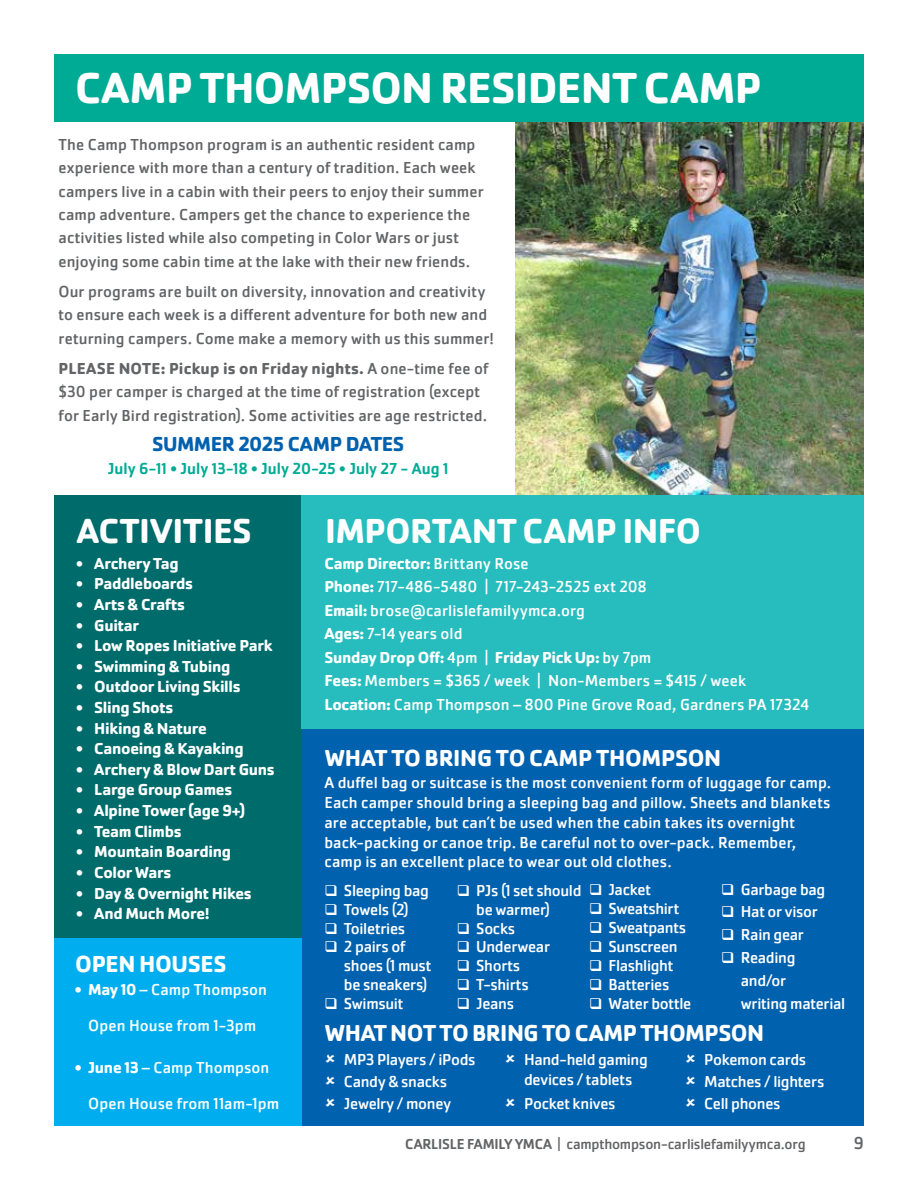
<style>
.page{position:relative;width:918px;height:1188px;background:#fff}
.page>*{position:absolute;margin:0;border:0;box-sizing:border-box;transform-origin:0 0}
.t1{font:700 45px "Cachet Pro";letter-spacing:-.02em;color:#fff}
.t2{font:700 36px "Cachet Pro";letter-spacing:-.015em;color:#fff}
.t3{font:700 24px "Cachet Pro";letter-spacing:-.015em;color:#fff}
.t4{font:700 21px "Cachet Pro";letter-spacing:-.025em;color:#0061af}
.t5{font:18px "Cachet Pro";color:#636466}
.t6{font:16.5px/23.4px "Cachet Pro";color:#fff}
.t7{font:16.5px/23.4px "Cachet Pro";letter-spacing:.005em;color:#636466}
.t8{font:16.5px/21.8px "Cachet Pro";letter-spacing:-.02em;color:#fff}
.t9{font:700 16.5px "Cachet Pro";letter-spacing:-.02em;color:#fff}
.t10{font:500 16.5px "Cachet Pro";letter-spacing:.01em;color:#00ab95}
.t11{font:16.5px "Cachet Pro";letter-spacing:-.025em;color:#fff}
.t12{font:15px "Cachet Pro";letter-spacing:-.015em;color:#636466}
.s1{font-weight:700}
.s2{font-weight:500}
</style>
<div class="page">
<div style="left:54px;top:496px;width:248px;height:442px;background:#006b6b"></div>
<div style="left:302px;top:729px;width:562px;height:396px;background:#0061af"></div>
<img style="left:515px;top:122px;width:349px;height:374px">
<div style="left:302px;top:496px;width:562px;height:233px;background:#27bdbe"></div>
<div style="left:54px;top:938px;width:248px;height:187px;background:#00aeef"></div>
<div style="left:54px;top:54px;width:810px;height:68px;background:#00ab95"></div>
<h1 class="t1" style="left:75px;top:60px;width:688px">CAMP THOMPSON RESIDENT CAMP</h1>
<p class="t7" style="left:59px;top:133px;width:427px">The Camp Thompson program is an authentic resident camp experience with more than a century of tradition. Each week campers live in a cabin with their peers to enjoy their summer camp adventure. Campers get the chance to experience the activities listed while also competing in Color Wars or just enjoying some cabin time at the lake with their new friends.</p>
<p class="t7" style="left:59px;top:280px;width:437px">Our programs are built on diversity, innovation and creativity to ensure each week is a different adventure for both new and returning campers. Come make a memory with us this summer!</p>
<p class="t7" style="left:59px;top:357px;width:431px"><span class="s1">PLEASE NOTE: Pickup is on Friday nights.</span> A one-time fee of $30 per camper is charged at the time of registration (except for Early Bird registration). Some activities are age restricted.</p>
<p class="t4" style="left:152px;top:431px;width:254px">SUMMER 2025 CAMP DATES</p>
<p class="t10" style="left:108px;top:459px;width:342px">July 6-11 • July 13-18 • July 20-25 • July 27 - Aug 1</p>
<h2 class="t2" style="left:77px;top:508px;width:176px">ACTIVITIES</h2>
<p class="t9" style="left:76px;top:553px;width:104px">• Archery Tag</p>
<p class="t9" style="left:76px;top:574px;width:118px">• Paddleboards</p>
<p class="t9" style="left:76px;top:594px;width:110px">• Arts &amp; Crafts</p>
<p class="t9" style="left:76px;top:615px;width:64px">• Guitar</p>
<p class="t9" style="left:76px;top:635px;width:198px">• Low Ropes Initiative Park</p>
<p class="t9" style="left:76px;top:656px;width:156px">• Swimming &amp; Tubing</p>
<p class="t9" style="left:76px;top:677px;width:166px">• Outdoor Living Skills</p>
<p class="t9" style="left:76px;top:697px;width:99px">• Sling Shots</p>
<p class="t9" style="left:76px;top:718px;width:132px">• Hiking &amp; Nature</p>
<p class="t9" style="left:76px;top:738px;width:169px">• Canoeing &amp; Kayaking</p>
<p class="t9" style="left:76px;top:759px;width:200px">• Archery &amp; Blow Dart Guns</p>
<p class="t9" style="left:76px;top:780px;width:158px">• Large Group Games</p>
<p class="t9" style="left:76px;top:800px;width:171px">• Alpine Tower (age 9+)</p>
<p class="t9" style="left:76px;top:821px;width:107px">• Team Climbs</p>
<p class="t9" style="left:76px;top:842px;width:156px">• Mountain Boarding</p>
<p class="t9" style="left:76px;top:862px;width:97px">• Color Wars</p>
<p class="t9" style="left:76px;top:883px;width:177px">• Day &amp; Overnight Hikes</p>
<p class="t9" style="left:76px;top:903px;width:135px">• And Much More!</p>
<h3 class="t3" style="left:75px;top:949px;width:153px">OPEN HOUSES</h3>
<p class="t6" style="left:75px;top:972px;width:194px;line-height:35.5px;text-align:center"><span class="s1">• May 10</span> – Camp Thompson<br>Open House from 1-3pm</p>
<p class="t6" style="left:88px;top:1050px;width:193px;line-height:35.5px;text-indent:-13px"><span class="s1">• June 13</span> – Camp Thompson<br>Open House from 11am-1pm</p>
<h2 class="t2" style="left:325px;top:508px;width:377px">IMPORTANT CAMP INFO</h2>
<p class="t6" style="left:324px;top:552px;width:486px"><span class="s1">Camp Director:</span> Brittany Rose<br><span class="s1">Phone:</span> 717-486-5480 | 717-243-2525 ext 208<br><span class="s1">Email:</span> brose@carlislefamilyymca.org<br><span class="s1">Ages:</span> 7-14 years old<br><span class="s1">Sunday Drop Off:</span> 4pm | <span class="s1">Friday Pick Up:</span> by 7pm<br><span class="s1">Fees:</span> Members = $365 / week | Non-Members = $415 / week <span class="s1">Location:</span> Camp Thompson – 800 Pine Grove Road, Gardners PA 17324</p>
<h3 class="t3" style="left:325px;top:743px;width:398px">WHAT TO BRING TO CAMP THOMPSON</h3>
<p class="t6" style="left:324px;top:773px;width:508px;line-height:19.6px">A duffel bag or suitcase is the most convenient form of luggage for camp.<br>Each camper should bring a sleeping bag and pillow. Sheets and blankets are acceptable, but can’t be used when the cabin takes its overnight back-packing or canoe trip. Be careful not to over-pack. Remember, camp is an excellent place to wear out old clothes.</p>
<p class="t8" style="left:476px;top:881px;width:176px;line-height:18.9px;text-indent:-20px">❑ PJs (1 set should ❑ Jacket be warmer)</p>
<p class="t6" style="left:457px;top:917px;width:60px">❑ Socks</p>
<p class="t8" style="left:457px;top:936px;width:95px">❑ Underwear</p>
<p class="t6" style="left:457px;top:954px;width:65px">❑ Shorts</p>
<p class="t6" style="left:457px;top:973px;width:73px">❑ T-shirts</p>
<p class="t6" style="left:457px;top:992px;width:59px">❑ Jeans</p>
<p class="t8" style="left:721px;top:878px;width:106px">❑ Garbage bag</p>
<p class="t8" style="left:721px;top:901px;width:98px">❑ Hat or visor</p>
<p class="t8" style="left:721px;top:924px;width:84px">❑ Rain gear</p>
<p class="t8" style="left:741px;top:947px;width:106px;line-height:23px;text-indent:-20px">❑ Reading<br>and/or<br>writing material</p>
<h3 class="t3" style="left:325px;top:1018px;width:441px">WHAT NOT TO BRING TO CAMP THOMPSON</h3>
<p class="t8" style="left:344px;top:1049px;width:133px">MP3 Players / iPods<br>Candy &amp; snacks<br>Jewelry / money</p>
<p class="t8" style="left:524px;top:1050px;width:125px;line-height:20px">Hand-held gaming devices / tablets</p>
<p class="t8" style="left:324px;top:879px;width:106px">❑ Sleeping bag</p>
<p class="t6" style="left:324px;top:898px;width:86px">❑ Towels (2)</p>
<p class="t8" style="left:324px;top:917px;width:82px">❑ Toiletries</p>
<p class="t8" style="left:344px;top:938px;width:89px;line-height:18.9px;text-indent:-20px">❑ 2 pairs of shoes (1 must be sneakers)</p>
<p class="t11" style="left:324px;top:994px;width:80px">❑ Swimsuit</p>
<p class="t8" style="left:589px;top:897px;width:92px">❑ Sweatshirt</p>
<p class="t8" style="left:589px;top:917px;width:99px">❑ Sweatpants</p>
<p class="t8" style="left:589px;top:936px;width:90px">❑ Sunscreen</p>
<p class="t8" style="left:589px;top:955px;width:86px">❑ Flashlight</p>
<p class="t6" style="left:589px;top:973px;width:82px">❑ Batteries</p>
<p class="t6" style="left:589px;top:992px;width:104px">❑ Water bottle</p>
<p class="t8" style="left:704px;top:1049px;width:122px">Pokemon cards<br>Matches / lighters<br>Cell phones</p>
<p class="t8" style="left:524px;top:1093px;width:93px">Pocket knives</p>
<p class="t12" style="left:405px;top:1135px;width:402px"><span class="s2">CARLISLE FAMILY YMCA</span> | campthompson-carlislefamilyymca.org</p>
<p class="t5" style="left:854px;top:1133px;width:12px">9</p>
</div>
